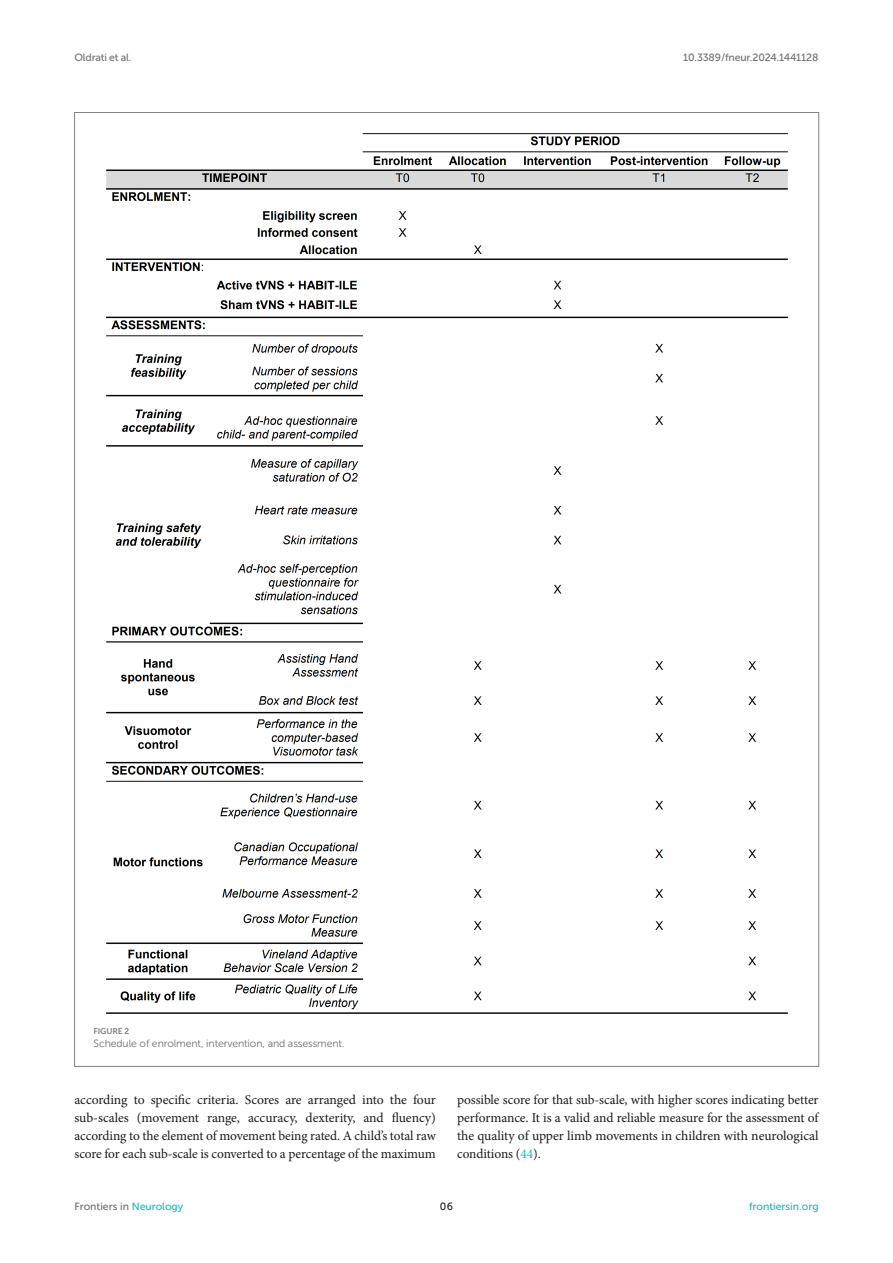
<style>
.page{position:relative;width:893px;height:1263px;background:#fff}
.page>*{position:absolute;margin:0;border:0;box-sizing:border-box;transform-origin:0 0}
.TEXT_FLUSH{font:13.5px/18px "Minion Pro";letter-spacing:-.005em;color:#1b1c1b;text-align:justify}
.t1{font:10.5px "Museo Sans 500";letter-spacing:-.015em;color:#706f70}
.FIG_LEG{font:10.5px "Museo Sans 300";letter-spacing:-.01em;color:#706f70}
.t2{font:10.5px "Museo Sans 500";color:#1db5c3}
.t3{font:10.5px "Museo Sans 500";color:#1b1c1b}
.FIG_HD{font:8.25px "Museo Sans 700";letter-spacing:-.01em;color:#7e7f7f}
.s1{color:#1db5c3}
</style>
<div class="page">
<img style="left:106px;top:133px;width:682px;height:881px">
<p class="t1" style="left:74px;top:51px;width:59px">Oldrati et al.</p>
<p class="t1" style="left:683px;top:51px;width:137px">10.3389/fneur.2024.1441128</p>
<p class="FIG_HD" style="left:94px;top:1026px;width:37px">FIGURE 2</p>
<p class="FIG_LEG" style="left:94px;top:1038px;width:253px">Schedule of enrolment, intervention, and assessment.</p>
<p class="TEXT_FLUSH" style="left:74px;top:1091px;width:363px">according to specific criteria. Scores are arranged into the four sub-scales (movement range, accuracy, dexterity, and fluency) according to the element of movement being rated. A child’s total raw score for each sub-scale is converted to a percentage of the maximum</p>
<p class="TEXT_FLUSH" style="left:457px;top:1091px;width:363px">possible score for that sub-scale, with higher scores indicating better performance. It is a valid and reliable measure for the assessment of the quality of upper limb movements in children with neurological conditions (<span class="s1">44</span>).</p>
<p class="t1" style="left:74px;top:1200px;width:110px">Frontiers in <span class="s1">Neurology</span></p>
<p class="t3" style="left:440px;top:1200px;width:15px">06</p>
<p class="t2" style="left:749px;top:1200px;width:71px">frontiersin.org</p>
</div>
